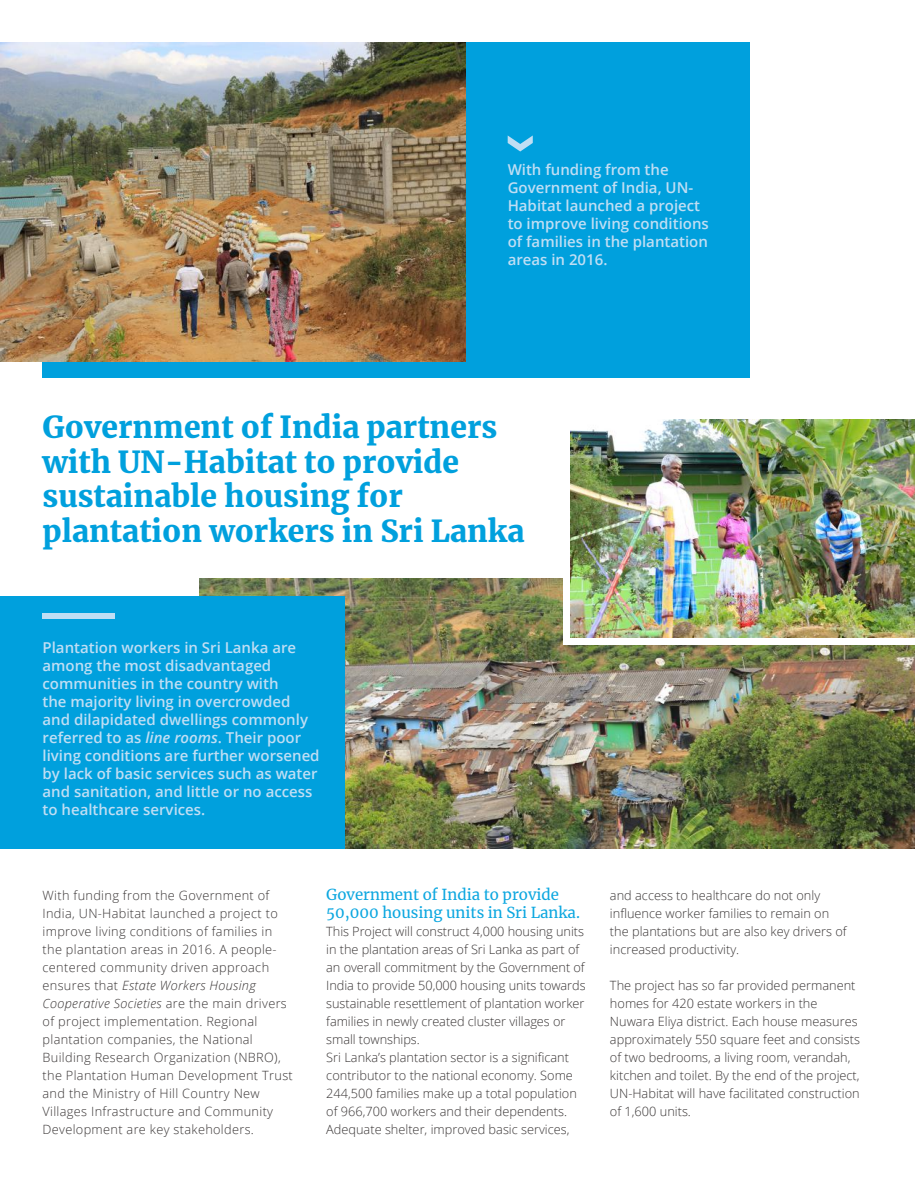
<style>
.page{position:relative;width:915px;height:1191px;background:#fff}
.page>*{position:absolute;margin:0;border:0;box-sizing:border-box;transform-origin:0 0}
.t1{font:900 30px/34.5px "Merriweather";color:#00a0dd}
.t2{font:600 15px/18px "Open Sans";color:#c0def4}
.t3{font:15px/18px "Merriweather";color:#0ca7e0}
.t4{font:300 12.75px/18px "Open Sans";color:#393535}
.t5{font:300 12.75px/18px "Open Sans";letter-spacing:.025em;color:#393535}
.s1{font-style:italic}
</style>
<div class="page">
<div style="left:43px;top:43px;width:706px;height:335px;background:#00a0dd"></div>
<img style="left:200px;top:578px;width:714px;height:270px">
<img style="left:0;top:43px;width:465px;height:318px">
<div style="left:563px;top:553px;width:351px;height:92px;background:#fff"></div>
<img style="left:570px;top:419px;width:344px;height:218px">
<svg style="left:507px;top:135px;width:25px;height:16px"></svg>
<div style="left:0;top:596px;width:344px;height:252px;background:#00a0dd"></div>
<div style="left:43px;top:613px;width:72px;height:6px;background:#c0def4"></div>
<p class="t2" style="left:507px;top:160px;width:203px">With funding from the<br>Government of India, UN-<br>Habitat launched a project to improve living conditions of families in the plantation areas in 2016.</p>
<h1 class="t1" style="left:43px;top:409px;width:483px">Government of India partners with UN-Habitat to provide sustainable housing for plantation workers in Sri Lanka</h1>
<p class="t2" style="left:43px;top:638px;width:278px">Plantation workers in Sri Lanka are among the most disadvantaged communities in the country with<br>the majority living in overcrowded and dilapidated dwellings commonly referred to as <span class="s1">line rooms</span>. Their poor living conditions are further worsened by lack of basic services such as water and sanitation, and little or no access to healthcare services.</p>
<p class="t3" style="left:326px;top:885px;width:255px">Government of India to provide<br>50,000 housing units in Sri Lanka.</p>
<p class="t4" style="left:326px;top:922px;width:261px">This Project will construct 4,000 housing units in the plantation areas of Sri Lanka as part of an overall commitment by the Government of India to provide 50,000 housing units towards sustainable resettlement of plantation worker families in newly created cluster villages or small townships.<br>Sri Lanka’s plantation sector is a significant contributor to the national economy. Some 244,500 families make up a total population of 966,700 workers and their dependents.<br>Adequate shelter, improved basic services,</p>
<p class="t5" style="left:43px;top:886px;width:252px">With funding from the Government of India, UN-Habitat launched a project to improve living conditions of families in the plantation areas in 2016. A people&shy;centered community driven approach ensures that <span class="s1">Estate Workers Housing Cooperative Societies</span> are the main drivers of project implementation. Regional plantation companies, the National Building Research Organization (NBRO), the Plantation Human Development Trust and the Ministry of Hill Country New Villages Infrastructure and Community Development are key stakeholders.</p>
<p class="t4" style="left:609px;top:886px;width:238px">and access to healthcare do not only influence worker families to remain on the plantations but are also key drivers of increased productivity.</p>
<p class="t4" style="left:609px;top:976px;width:251px">The project has so far provided permanent homes for 420 estate workers in the Nuwara Eliya district. Each house measures approximately 550 square feet and consists of two bedrooms, a living room, verandah, kitchen and toilet. By the end of the project, UN-Habitat will have facilitated construction of 1,600 units.</p>
</div>
